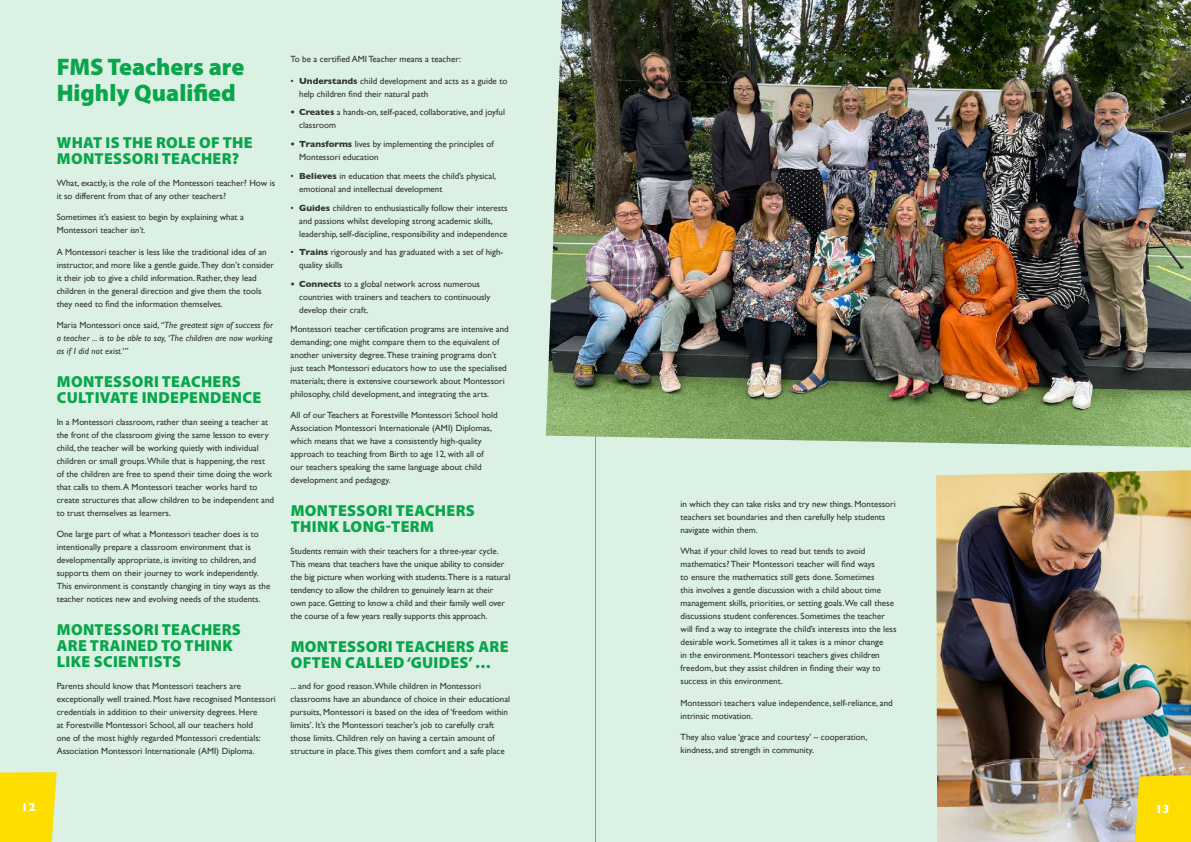
<style>
.page{position:relative;width:1191px;height:842px;background:#daf1e4}
.page>*{position:absolute;margin:0;border:0;box-sizing:border-box;transform-origin:0 0}
.t1{font:900 24px/26px "Myriad Pro";color:#08a54a}
.t2{font:900 16px/16px "Myriad Pro";letter-spacing:.02em;color:#08a54a}
.t3{font:700 12px "Gill Sans";color:#fff}
.t4{font:9px/13px "Gill Sans";color:#343333}
.t5{font:italic 9px/13px "Gill Sans";letter-spacing:.01em;color:#343333;text-align:justify}
.s1{font-style:italic}
.s2{font-style:normal}
.s3{font-weight:700}
</style>
<div class="page">
<svg style="left:0;top:772px;width:57px;height:70px;background:#fcde0c"></svg>
<hr style="left:595px;top:0;width:1px;height:842px;background:#939598">
<img style="left:936px;top:470px;width:255px;height:372px">
<img style="left:546px;top:0;width:645px;height:447px">
<div style="left:1135px;top:775px;width:56px;height:67px;background:#fedd00"></div>
<h3 class="t3" style="left:21px;top:798px;width:16px">12</h3>
<h1 class="t1" style="left:57px;top:53px;width:189px">FMS Teachers are<br>Highly Qualified</h1>
<h2 class="t2" style="left:57px;top:134px;width:197px">WHAT IS THE ROLE OF THE<br>MONTESSORI TEACHER?</h2>
<p class="t4" style="left:57px;top:176px;width:220px">What, exactly, is the role of the Montessori teacher? How is it so different from that of any other teachers?</p>
<p class="t4" style="left:57px;top:210px;width:189px">Sometimes it’s easiest to begin by explaining what a<br>Montessori teacher <span class="s1">isn’t.</span></p>
<p class="t4" style="left:57px;top:245px;width:219px">A Montessori teacher is less like the traditional idea of an instructor, and more like a gentle guide.They don’t consider it their job to give a child information. Rather, they lead children in the general direction and give them the tools they need to find the information themselves.</p>
<p class="t5" style="left:57px;top:319px;width:218px"><span class="s2">Maria Montessori once said,</span> “The greatest sign of success for a teacher ... is to be able to say, ‘The children are now working as if I did not exist.’”</p>
<h2 class="t2" style="left:57px;top:373px;width:206px">MONTESSORI TEACHERS<br>CULTIVATE INDEPENDENCE</h2>
<p class="t4" style="left:57px;top:415px;width:219px">In a Montessori classroom, rather than seeing a teacher at the front of the classroom giving the same lesson to every child, the teacher will be working quietly with individual children or small groups.While that is happening, the rest of the children are free to spend their time doing the work that calls to them. A Montessori teacher works hard to create structures that allow children to be independent and to trust themselves as learners.</p>
<p class="t4" style="left:57px;top:528px;width:215px">One large part of what a Montessori teacher does is to intentionally prepare a classroom environment that is developmentally appropriate, is inviting to children, and supports them on their journey to work independently.<br>This environment is constantly changing in tiny ways as the teacher notices new and evolving needs of the students.</p>
<h2 class="t2" style="left:57px;top:621px;width:186px">MONTESSORI TEACHERS<br>ARE TRAINED TO THINK<br>LIKE SCIENTISTS</h2>
<p class="t4" style="left:57px;top:679px;width:221px">Parents should know that Montessori teachers are exceptionally well trained. Most have recognised Montessori credentials in addition to their university degrees. Here<br>at Forestville Montessori School, all our teachers hold<br>one of the most highly regarded Montessori credentials:<br>Association Montessori Internationale (AMI) Diploma.</p>
<p class="t4" style="left:291px;top:53px;width:172px">To be a certified AMI Teacher means a teacher:</p>
<p class="t4" style="left:299px;top:74px;width:210px;text-indent:-9px">• <span class="s3">Understands</span> child development and acts as a guide to help children find their natural path</p>
<p class="t4" style="left:299px;top:106px;width:207px;text-indent:-9px"><span class="s3">• Creates</span> a hands-on, self-paced, collaborative, and joyful classroom</p>
<p class="t4" style="left:299px;top:138px;width:196px;text-indent:-9px"><span class="s3">• Transforms</span> lives by implementing the principles of<br>Montessori education</p>
<p class="t4" style="left:299px;top:169px;width:199px;text-indent:-9px">• <span class="s3">Believes</span> in education that meets the child’s physical, emotional and intellectual development</p>
<p class="t4" style="left:299px;top:201px;width:210px;text-indent:-9px">• <span class="s3">Guides</span> children to enthusiastically follow their interests and passions whilst developing strong academic skills, leadership, self-discipline, responsibility and independence</p>
<p class="t4" style="left:299px;top:246px;width:206px;text-indent:-9px">• <span class="s3">Trains</span> rigorously and has graduated with a set of high&shy;quality skills</p>
<p class="t4" style="left:299px;top:277px;width:193px;text-indent:-9px"><span class="s3">• Connects</span> to a global network across numerous countries with trainers and teachers to continuously develop their craft.</p>
<p class="t4" style="left:291px;top:322px;width:220px">Montessori teacher certification programs are intensive and demanding; one might compare them to the equivalent of another university degree.These training programs don’t just teach Montessori educators how to use the specialised materials; there is extensive coursework about Montessori philosophy, child development, and integrating the arts.</p>
<p class="t4" style="left:291px;top:408px;width:209px">All of our Teachers at Forestville Montessori School hold Association Montessori Internationale (AMI) Diplomas, which means that we have a consistently high-quality approach to teaching from Birth to age 12, with all of our teachers speaking the same language about child development and pedagogy.</p>
<h2 class="t2" style="left:291px;top:502px;width:186px">MONTESSORI TEACHERS<br>THINK LONG-TERM</h2>
<p class="t4" style="left:291px;top:544px;width:221px">Students remain with their teachers for a three-year cycle.<br>This means that teachers have the unique ability to consider the big picture when working with students.There is a natural tendency to allow the children to genuinely learn at their own pace. Getting to know a child and their family well over the course of a few years really supports this approach.</p>
<h2 class="t2" style="left:291px;top:637px;width:219px">MONTESSORI TEACHERS ARE<br>OFTEN CALLED ‘GUIDES’ …</h2>
<p class="t4" style="left:291px;top:679px;width:221px">... and for good reason.While children in Montessori classrooms have an abundance of choice in their educational pursuits, Montessori is based on the idea of ‘freedom within limits’. It’s the Montessori teacher’s job to carefully craft those limits. Children rely on having a certain amount of structure in place.This gives them comfort and a safe place</p>
<p class="t4" style="left:680px;top:497px;width:217px">in which they can take risks and try new things. Montessori teachers set boundaries and then carefully help students navigate within them.</p>
<p class="t4" style="left:680px;top:544px;width:217px">What if your child loves to read but tends to avoid mathematics? Their Montessori teacher will find ways<br>to ensure the mathematics still gets done. Sometimes<br>this involves a gentle discussion with a child about time management skills, priorities, or setting goals.We call these discussions student conferences. Sometimes the teacher will find a way to integrate the child’s interests into the less desirable work. Sometimes all it takes is a minor change<br>in the environment. Montessori teachers gives children freedom, but they assist children in finding their way to success in this environment.</p>
<p class="t4" style="left:680px;top:696px;width:214px">Montessori teachers value independence, self-reliance, and intrinsic motivation.</p>
<p class="t4" style="left:680px;top:730px;width:188px">They also value ‘grace and courtesy’ – cooperation, kindness, and strength in community.</p>
<h3 class="t3" style="left:1155px;top:800px;width:16px">13</h3>
</div>
